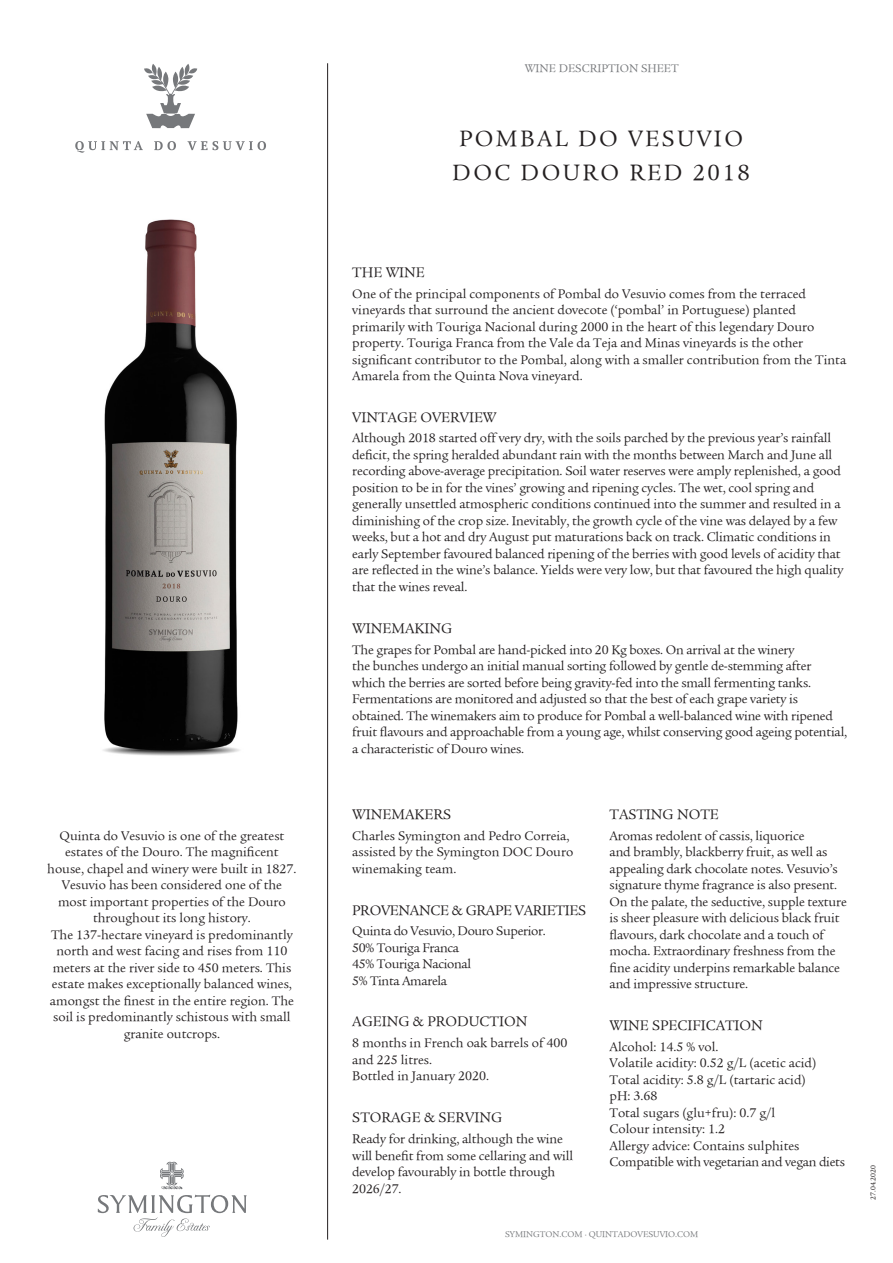
<style>
.page{position:relative;width:893px;height:1263px;background:#fff}
.page>*{position:absolute;margin:0;border:0;box-sizing:border-box;transform-origin:0 0}
._04__NOME_VINHO{font:24px "Legacy Serif LT Book";letter-spacing:.1em;color:#231f20}
._06__SUB-TITULOS{font:15px "Legacy Serif LT Book";color:#231f20}
._07__TEXTO_GERAL{font:15px "Legacy Serif LT Book";color:#231f20}
._06__SUB-TITULOS-2{font:15px "Legacy Serif LT Book";letter-spacing:-.02em;color:#231f20}
._07__TEXTO_GERAL-2{font:13.5px/16.5px "Legacy Serif LT Book";letter-spacing:-.01em;color:#231f20}
.t1{font:12px "Legacy Serif LT Book";color:#76787b}
.t2{font:9px "Legacy Serif LT Book";color:#76787b}
._07__TEXTO_GERAL-3{font:7.5px "Legacy Serif LT Book";color:#231f20}
</style>
<div class="page">
<hr style="left:327px;top:63px;width:1px;height:1176px;background:#231f20">
<svg style="left:160px;top:1162px;width:24px;height:27px"></svg>
<svg style="left:98px;top:1195px;width:149px;height:42px"></svg>
<svg style="left:75px;top:64px;width:191px;height:89px"></svg>
<img style="left:103px;top:219px;width:137px;height:537px">
<p class="_07__TEXTO_GERAL-2" style="left:47px;top:827px;width:251px;text-align:center">Quinta do Vesuvio is one of the greatest estates of the Douro. The magnificent house, chapel and winery were built in 1827.<br>Vesuvio has been considered one of the most important properties of the Douro throughout its long history.<br>The 137-hectare vineyard is predominantly north and west facing and rises from 110 meters at the river side to 450 meters. This estate makes exceptionally balanced wines, amongst the finest in the entire region. The soil is predominantly schistous with small granite outcrops.</p>
<p class="t1" style="left:525px;top:62px;width:155px">WINE DESCRIPTION SHEET</p>
<p class="_04__NOME_VINHO" style="left:459px;top:125px;width:285px">POMBAL DO VESUVIO</p>
<p class="_04__NOME_VINHO" style="left:452px;top:159px;width:299px">DOC DOURO RED 2018</p>
<p class="_06__SUB-TITULOS" style="left:352px;top:264px;width:74px">THE WINE</p>
<p class="_07__TEXTO_GERAL-2" style="left:352px;top:285px;width:495px">One of the principal components of Pombal do Vesuvio comes from the terraced vineyards that surround the ancient dovecote (‘pombal’ in Portuguese) planted primarily with Touriga Nacional during 2000 in the heart of this legendary Douro property. Touriga Franca from the Vale da Teja and Minas vineyards is the other significant contributor to the Pombal, along with a smaller contribution from the Tinta Amarela from the Quinta Nova vineyard.</p>
<p class="_07__TEXTO_GERAL" style="left:352px;top:408px;width:146px">VINTAGE OVERVIEW</p>
<p class="_07__TEXTO_GERAL-2" style="left:352px;top:430px;width:493px">Although 2018 started off very dry, with the soils parched by the previous year’s rainfall deficit, the spring heralded abundant rain with the months between March and June all recording above-average precipitation. Soil water reserves were amply replenished, a good position to be in for the vines’ growing and ripening cycles. The wet, cool spring and generally unsettled atmospheric conditions continued into the summer and resulted in a diminishing of the crop size. Inevitably, the growth cycle of the vine was delayed by a few weeks, but a hot and dry August put maturations back on track. Climatic conditions in early September favoured balanced ripening of the berries with good levels of acidity that are reflected in the wine’s balance. Yields were very low, but that favoured the high quality that the wines reveal.</p>
<p class="_06__SUB-TITULOS" style="left:352px;top:620px;width:102px">WINEMAKING</p>
<p class="_07__TEXTO_GERAL-2" style="left:352px;top:641px;width:496px">The grapes for Pombal are hand-picked into 20 Kg boxes. On arrival at the winery<br>the bunches undergo an initial manual sorting followed by gentle de-stemming after which the berries are sorted before being gravity-fed into the small fermenting tanks.<br>Fermentations are monitored and adjusted so that the best of each grape variety is obtained. The winemakers aim to produce for Pombal a well-balanced wine with ripened fruit flavours and approachable from a young age, whilst conserving good ageing potential, a characteristic of Douro wines.</p>
<p class="_06__SUB-TITULOS" style="left:352px;top:806px;width:100px">WINEMAKERS</p>
<p class="_07__TEXTO_GERAL-2" style="left:352px;top:827px;width:222px">Charles Symington and Pedro Correia, assisted by the Symington DOC Douro winemaking team.</p>
<p class="_06__SUB-TITULOS-2" style="left:352px;top:901px;width:235px">PROVENANCE &amp; GRAPE VARIETIES</p>
<p class="_07__TEXTO_GERAL-2" style="left:352px;top:923px;width:195px">Quinta do Vesuvio, Douro Superior.</p>
<p class="_07__TEXTO_GERAL-2" style="left:352px;top:939px;width:108px">50% Touriga Franca</p>
<p class="_07__TEXTO_GERAL-2" style="left:352px;top:956px;width:120px">45% Touriga Nacional</p>
<p class="_07__TEXTO_GERAL-2" style="left:352px;top:972px;width:96px">5% Tinta Amarela</p>
<p class="_07__TEXTO_GERAL" style="left:352px;top:1013px;width:177px">AGEING &amp; PRODUCTION</p>
<p class="_07__TEXTO_GERAL-2" style="left:352px;top:1035px;width:217px">8 months in French oak barrels of 400 and 225 litres.</p>
<p class="_07__TEXTO_GERAL-2" style="left:352px;top:1068px;width:138px">Bottled in January 2020.</p>
<p class="_06__SUB-TITULOS" style="left:352px;top:1109px;width:151px">STORAGE &amp; SERVING</p>
<p class="_07__TEXTO_GERAL-2" style="left:352px;top:1130px;width:222px">Ready for drinking, although the wine will benefit from some cellaring and will develop favourably in bottle through<br>2026/27.</p>
<p class="_06__SUB-TITULOS" style="left:609px;top:806px;width:111px">TASTING NOTE</p>
<p class="_07__TEXTO_GERAL-2" style="left:609px;top:827px;width:239px">Aromas redolent of cassis, liquorice<br>and brambly, blackberry fruit, as well as appealing dark chocolate notes. Vesuvio’s signature thyme fragrance is also present.<br>On the palate, the seductive, supple texture is sheer pleasure with delicious black fruit flavours, dark chocolate and a touch of mocha. Extraordinary freshness from the fine acidity underpins remarkable balance and impressive structure.</p>
<p class="_06__SUB-TITULOS" style="left:609px;top:1017px;width:155px">WINE SPECIFICATION</p>
<p class="_07__TEXTO_GERAL-2" style="left:609px;top:1038px;width:110px">Alcohol: 14.5 % vol.</p>
<p class="_07__TEXTO_GERAL-2" style="left:609px;top:1055px;width:208px">Volatile acidity: 0.52 g/L (acetic acid)</p>
<p class="_07__TEXTO_GERAL-2" style="left:609px;top:1071px;width:198px">Total acidity: 5.8 g/L (tartaric acid)</p>
<p class="_07__TEXTO_GERAL-2" style="left:609px;top:1088px;width:50px">pH: 3.68</p>
<p class="_07__TEXTO_GERAL-2" style="left:609px;top:1104px;width:167px">Total sugars (glu+fru): 0.7 g/l</p>
<p class="_07__TEXTO_GERAL-2" style="left:609px;top:1121px;width:117px">Colour intensity: 1.2</p>
<p class="_07__TEXTO_GERAL-2" style="left:609px;top:1137px;width:237px">Allergy advice: Contains sulphites<br>Compatible with vegetarian and vegan diets</p>
<p class="t2" style="left:505px;top:1229px;width:195px">SYMINGTON.COM · QUINTADOVESUVIO.COM</p>
<p class="_07__TEXTO_GERAL-3" style="left:869px;top:1200px;width:36px;rotate:-90deg">27.04.2020</p>
</div>
